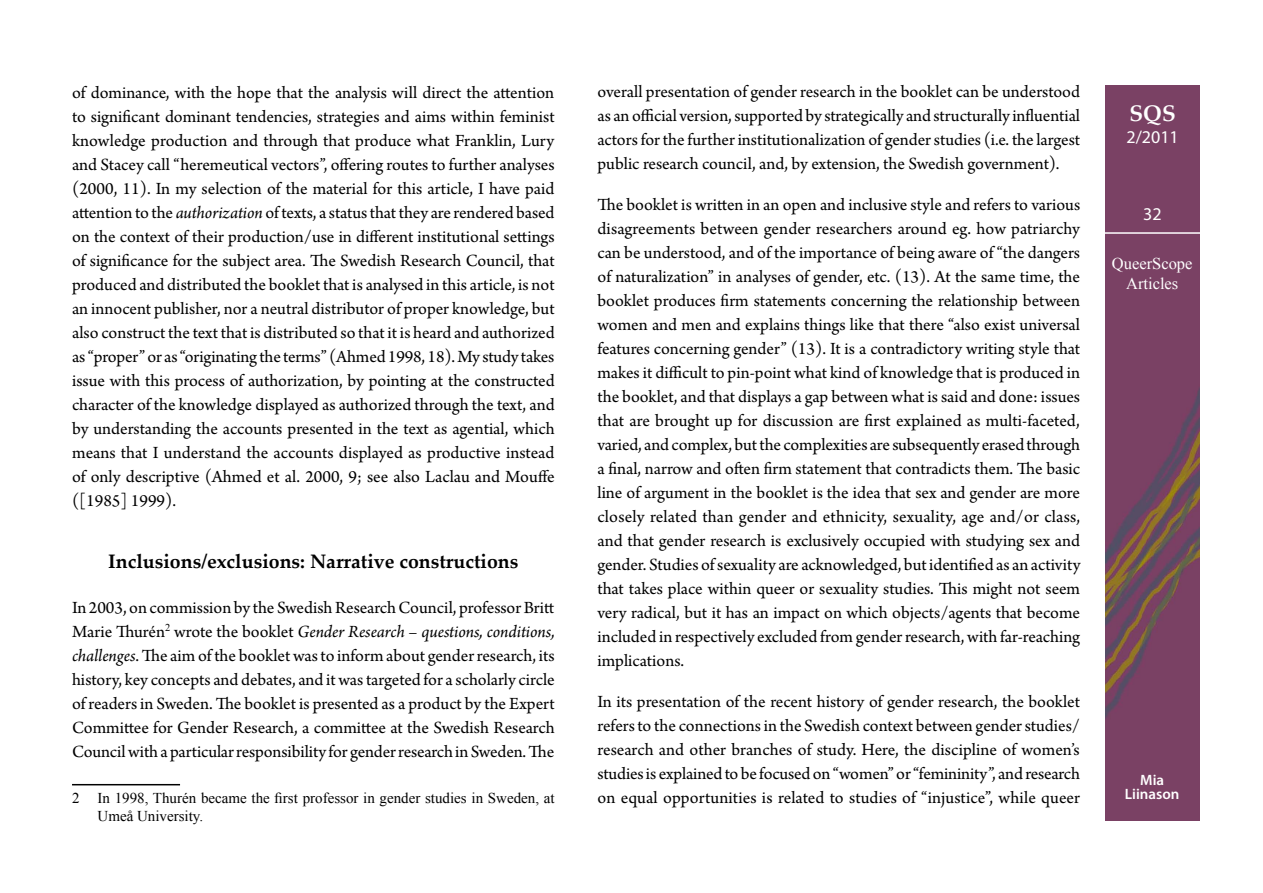
<style>
.page{position:relative;width:1263px;height:893px;background:#fff}
.page>*{position:absolute;margin:0;border:0;box-sizing:border-box;transform-origin:0 0}
.t1{font:700 22.5px "Palatino Linotype";color:#fff}
.t2{font:700 19.5px "Palatino Linotype";color:#000}
.t3{font:18px/24px "Arno Pro";color:#000;text-align:justify}
.t4{font:18px "Myriad Pro";color:#fff}
.t5{font:16.5px/19.8px "Times New Roman";color:#fff;text-align:center}
.t6{font:15px/18px "Times New Roman";color:#000}
.t7{font:600 15px/13.5px "Myriad Pro";color:#fff;text-align:center}
.s1{font-style:italic}
</style>
<div class="page">
<img style="left:1106px;top:85px;width:93px;height:736px">
<hr style="left:1101px;top:232px;width:103px;height:2px;background:#fff">
<hr style="left:72px;top:784px;width:108px;height:1px;background:#000">
<p class="t3" style="left:72px;top:81px;width:484px">of dominance, with the hope that the analysis will direct the attention to significant dominant tendencies, strategies and aims within feminist knowledge production and through that produce what Franklin, Lury and Stacey call “heremeutical vectors”, offering routes to further analyses (2000, 11). In my selection of the material for this article, I have paid attention to the <span class="s1">authorization</span> of texts, a status that they are rendered based on the context of their production/use in different institutional settings of significance for the subject area. The Swedish Research Council, that produced and distributed the booklet that is analysed in this article, is not an innocent publisher, nor a neutral distributor of proper knowledge, but also construct the text that is distributed so that it is heard and authorized as “proper” or as “originating the terms” (Ahmed 1998, 18). My study takes issue with this process of authorization, by pointing at the constructed character of the knowledge displayed as authorized through the text, and by understanding the accounts presented in the text as agential, which means that I understand the accounts displayed as productive instead of only descriptive (Ahmed et al. 2000, 9; see also Laclau and Mouffe ([1985] 1999).</p>
<p class="t2" style="left:108px;top:548px;width:412px">Inclusions/exclusions: Narrative constructions</p>
<p class="t3" style="left:72px;top:597px;width:484px">In 2003, on commission by the Swedish Research Council, professor Britt Marie Thurén<sup>2</sup> wrote the booklet <span class="s1">Gender Research – questions, conditions, challenges</span>. The aim of the booklet was to inform about gender research, its history, key concepts and debates, and it was targeted for a scholarly circle of readers in Sweden. The booklet is presented as a product by the Expert Committee for Gender Research, a committee at the Swedish Research Council with a particular responsibility for gender research in Sweden. The</p>
<p class="t6" style="left:98px;top:788px;width:459px;text-indent:-26px">2 In 1998, Thurén became the first professor in gender studies in Sweden, at<br>Umeå University.</p>
<p class="t3" style="left:597px;top:81px;width:484px">overall presentation of gender research in the booklet can be understood as an official version, supported by strategically and structurally influential actors for the further institutionalization of gender studies (i.e. the largest public research council, and, by extension, the Swedish government).</p>
<p class="t3" style="left:597px;top:194px;width:484px">The booklet is written in an open and inclusive style and refers to various disagreements between gender researchers around eg. how patriarchy can be understood, and of the importance of being aware of “the dangers of naturalization” in analyses of gender, etc. (13). At the same time, the booklet produces firm statements concerning the relationship between women and men and explains things like that there “also exist universal features concerning gender” (13). It is a contradictory writing style that makes it difficult to pin-point what kind of knowledge that is produced in the booklet, and that displays a gap between what is said and done: issues that are brought up for discussion are first explained as multi-faceted, varied, and complex, but the complexities are subsequently erased through a final, narrow and often firm statement that contradicts them. The basic line of argument in the booklet is the idea that sex and gender are more closely related than gender and ethnicity, sexuality, age and/or class, and that gender research is exclusively occupied with studying sex and gender. Studies of sexuality are acknowledged, but identified as an activity that takes place within queer or sexuality studies. This might not seem very radical, but it has an impact on which objects/agents that become included in respectively excluded from gender research, with far-reaching implications.</p>
<p class="t3" style="left:597px;top:691px;width:484px">In its presentation of the recent history of gender research, the booklet refers to the connections in the Swedish context between gender studies/ research and other branches of study. Here, the discipline of women’s studies is explained to be focused on “women” or “femininity”, and research on equal opportunities is related to studies of “injustice”, while queer</p>
<p class="t1" style="left:1129px;top:98px;width:48px">SQS</p>
<p class="t4" style="left:1126px;top:126px;width:54px">2/2011</p>
<p class="t4" style="left:1143px;top:203px;width:20px">32</p>
<p class="t5" style="left:1112px;top:253px;width:82px">QueerScope<br>Articles</p>
<p class="t7" style="left:1125px;top:773px;width:56px">Mia<br>Liinason</p>
</div>
